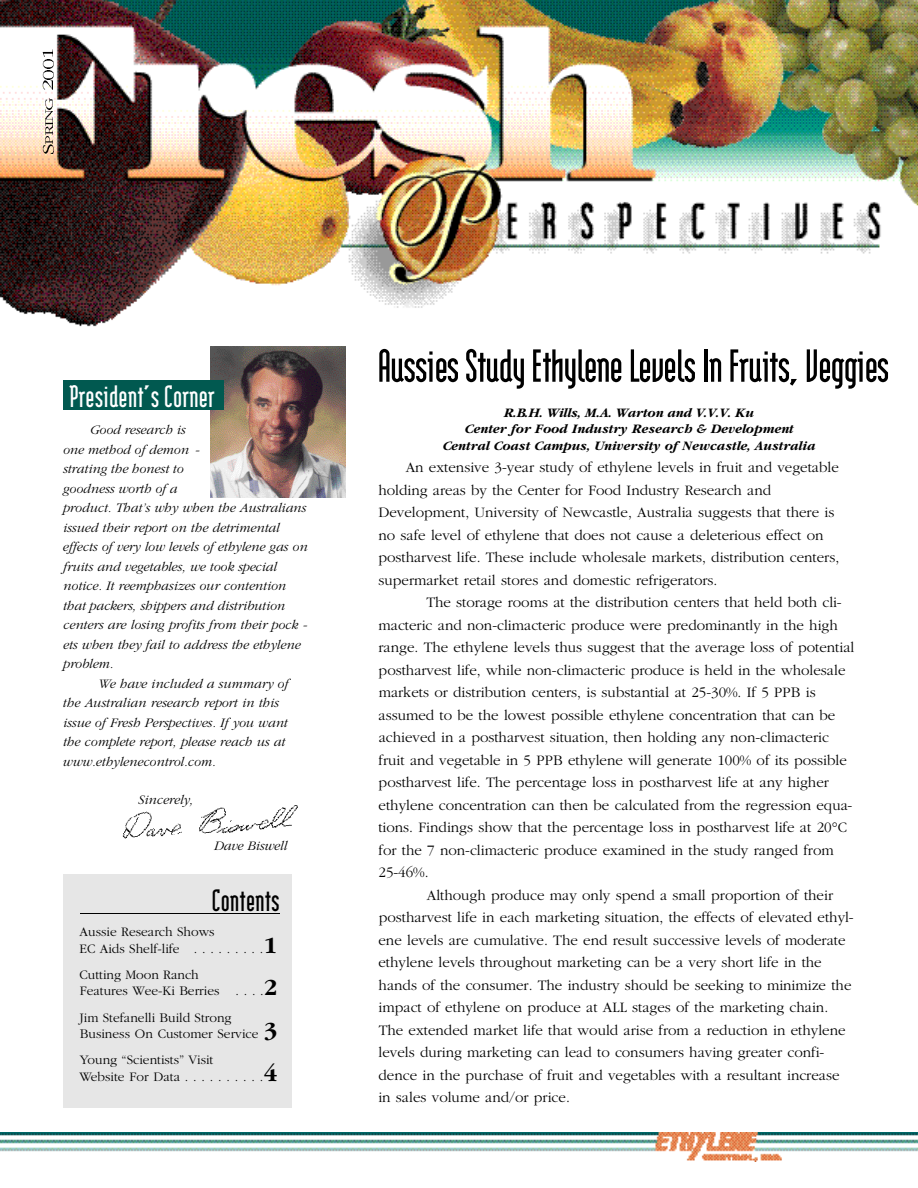
<style>
.page{position:relative;width:918px;height:1188px;background:#fff}
.page>*{position:absolute;margin:0;border:0;box-sizing:border-box;transform-origin:0 0}
.t1{font:700 55.5px "Modula";letter-spacing:-.02em;color:#000}
.t2{font:700 37.2px "Modula";color:#fff}
.t3{font:700 37.2px "Modula";color:#000}
.t4{font:300 15px/22.5px "Garamond";color:#000}
.t5{font:italic 300 13.5px/19.5px "Garamond";color:#000}
.t6{font:300 13.5px/16.5px "Garamond";color:#000}
.t7{font:italic 700 13.5px/16.5px "Garamond";color:#000;text-align:center}
.s1{font-weight:700;font-size:24px}
</style>
<div class="page">
<div style="left:63px;top:875px;width:229px;height:233px;background:#e6e6e6"></div>
<img style="left:0;top:1133px;width:918px;height:28px">
<img style="left:0;top:0;width:918px;height:350px">
<hr style="left:80px;top:914px;width:199px;height:1px;background:#000">
<svg style="left:40px;top:99px;width:13px;height:55px"></svg>
<svg style="left:40px;top:50px;width:13px;height:40px"></svg>
<img style="left:122px;top:805px;width:176px;height:34px">
<img style="left:210px;top:346px;width:135px;height:152px">
<div style="left:63px;top:380px;width:161px;height:30px;background:#015950"></div>
<h2 class="t2" style="left:69px;top:379px;width:147px">President’s Corner</h2>
<p class="t5" style="left:62px;top:421px;width:246px;text-indent:27px">Good research is<br>one method of demon -<br>strating the honest to<br>goodness worth of a<br>product. That’s why when the Australians issued their report on the detrimental effects of very low levels of ethylene gas on fruits and vegetables, we took special notice. It reemphasizes our contention that packers, shippers and distribution centers are losing profits from their pock - ets when they fail to address the ethylene problem.</p>
<p class="t5" style="left:62px;top:675px;width:227px;text-indent:35px">We have included a summary of the Australian research report in this issue of Fresh Perspectives. If you want the complete report, please reach us at www.ethylenecontrol.com.</p>
<p class="t5" style="left:138px;top:791px;width:57px">S i n c e re l y ,</p>
<p class="t5" style="left:214px;top:837px;width:74px">Dave Biswell</p>
<h2 class="t3" style="left:212px;top:883px;width:70px">Contents</h2>
<p class="t6" style="left:80px;top:925px;width:198px">Aussie Research Shows<br>EC Aids Shelf-life . . . . . . . . .<span class="s1">1</span></p>
<p class="t6" style="left:80px;top:967px;width:198px">Cutting Moon Ranch<br>Features Wee-Ki Berries . . . .<span class="s1">2</span></p>
<p class="t6" style="left:80px;top:1010px;width:198px">Jim Stefanelli Build Strong<br>Business On Customer Service <span class="s1">3</span></p>
<p class="t6" style="left:80px;top:1053px;width:198px">Young “Scientists” Visit<br>Website For Data . . . . . . . . . .<span class="s1">4</span></p>
<h1 class="t1" style="left:377px;top:340px;width:514px">Aussies Study Ethylene Levels In Fruits, Veggies</h1>
<p class="t7" style="left:444px;top:405px;width:374px">R.B.H. Wills, M.A. Warton and V.V.V. Ku<br>Center for Food Industry Research &amp; Development<br>Central Coast Campus, University of Newcastle, Australia</p>
<p class="t4" style="left:378px;top:457px;width:462px;text-indent:27px">An extensive 3-year study of ethylene levels in fruit and vegetable holding areas by the Center for Food Industry Research and Development, University of Newcastle, Australia suggests that there is no safe level of ethylene that does not cause a deleterious effect on postharvest life. These include wholesale markets, distribution centers, supermarket retail stores and domestic refrigerators.</p>
<p class="t4" style="left:378px;top:592px;width:478px;text-indent:48px">The storage rooms at the distribution centers that held both cli&shy;macteric and non-climacteric produce were predominantly in the high range. The ethylene levels thus suggest that the average loss of potential postharvest life, while non-climacteric produce is held in the wholesale markets or distribution centers, is substantial at 25-30%. If 5 PPB is assumed to be the lowest possible ethylene concentration that can be achieved in a postharvest situation, then holding any non-climacteric fruit and vegetable in 5 PPB ethylene will generate 100% of its possible postharvest life. The percentage loss in postharvest life at any higher ethylene concentration can then be calculated from the regression equa&shy;tions. Findings show that the percentage loss in postharvest life at 20°C for the 7 non-climacteric produce examined in the study ranged from 25-46%.</p>
<p class="t4" style="left:378px;top:885px;width:477px;text-indent:48px">Although produce may only spend a small proportion of their postharvest life in each marketing situation, the effects of elevated ethyl&shy;ene levels are cumulative. The end result successive levels of moderate ethylene levels throughout marketing can be a very short life in the hands of the consumer. The industry should be seeking to minimize the impact of ethylene on produce at ALL stages of the marketing chain.<br>The extended market life that would arise from a reduction in ethylene levels during marketing can lead to consumers having greater confi&shy;dence in the purchase of fruit and vegetables with a resultant increase in sales volume and/or price.</p>
</div>
